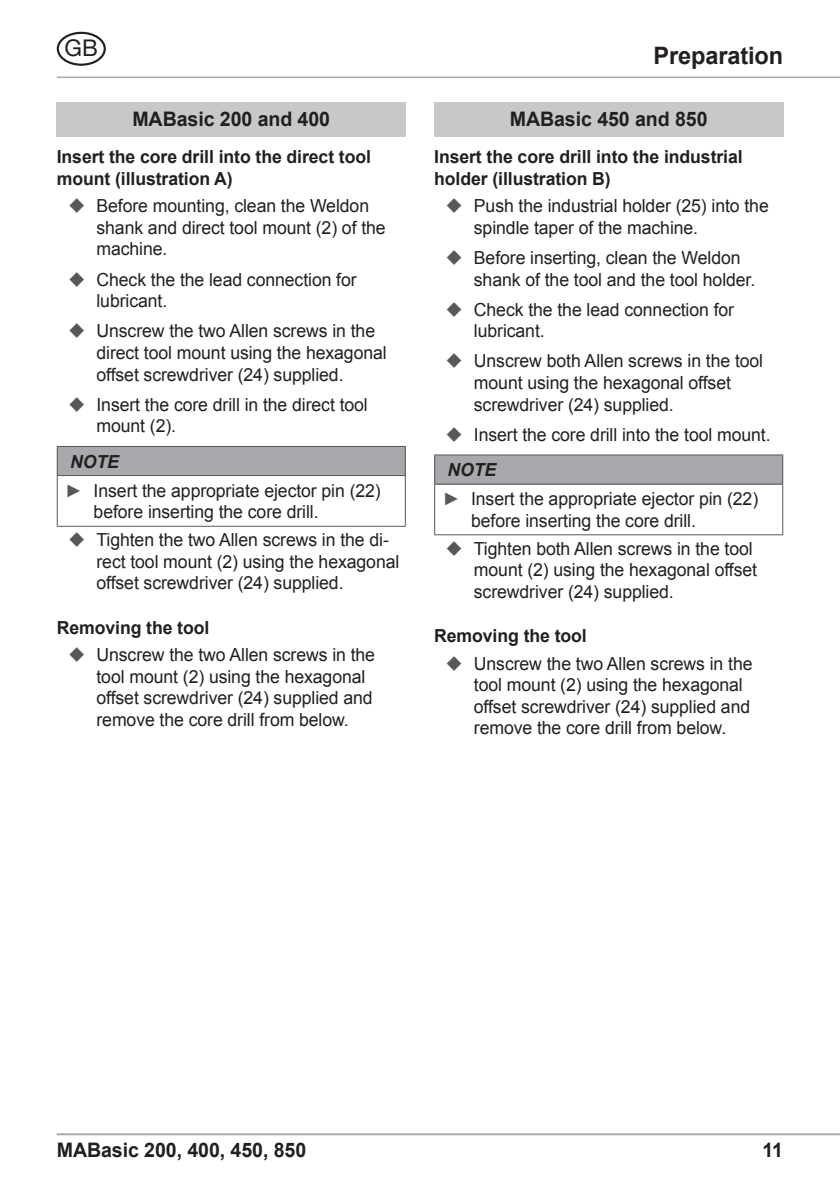
<style>
.page{position:relative;width:840px;height:1191px;background:#fff}
.page>*{position:absolute;margin:0;border:0;box-sizing:border-box;transform-origin:0 0}
.t1{font:700 24px "Arial";letter-spacing:-.005em;color:#231f20}
.t2{font:23px "Helvetica Neue";color:#231f20}
.t3{font:700 20px "Arial";letter-spacing:-.005em;color:#231f20}
.t4{font:18px/21.6px "Arial";letter-spacing:-.005em;color:#231f20}
.t5{font:700 18px/21.6px "Arial";letter-spacing:-.005em;color:#231f20}
.s1{font-weight:700;font-style:italic}
.s2{color:#57585a}
</style>
<div class="page">
<hr style="left:57px;top:1133px;width:782px;height:2px;background:#a8a9ad">
<hr style="left:57px;top:77px;width:782px;height:1px;background:#a8a9ad">
<div style="left:57px;top:32px;width:49px;height:34px;border:2px solid #231f20;border-radius:50%"></div>
<div style="left:57px;top:102px;width:348px;height:34px;background:#c7c8ca"></div>
<div style="left:57px;top:446px;width:348px;height:29px;background:#a8a9ad"></div>
<hr style="left:57px;top:446px;width:348px;height:1px;background:#57585a">
<svg style="left:57px;top:447px;width:1px;height:28px"></svg>
<svg style="left:404px;top:447px;width:1px;height:28px"></svg>
<hr style="left:57px;top:475px;width:348px;height:1px;background:#57585a">
<hr style="left:57px;top:476px;width:1px;height:50px;background:#57585a">
<hr style="left:404px;top:476px;width:1px;height:50px;background:#57585a">
<hr style="left:57px;top:526px;width:348px;height:1px;background:#57585a">
<div style="left:434px;top:102px;width:348px;height:34px;background:#c7c8ca"></div>
<div style="left:434px;top:455px;width:348px;height:29px;background:#a8a9ad"></div>
<hr style="left:434px;top:454px;width:348px;height:1px;background:#57585a">
<svg style="left:434px;top:455px;width:1px;height:28px"></svg>
<hr style="left:434px;top:483px;width:348px;height:1px;background:#57585a">
<hr style="left:434px;top:484px;width:1px;height:50px;background:#57585a">
<hr style="left:781px;top:484px;width:1px;height:50px;background:#57585a">
<hr style="left:434px;top:534px;width:348px;height:1px;background:#57585a">
<p class="t2" style="left:65px;top:34px;width:35px">GB</p>
<p class="t3" style="left:132px;top:106px;width:199px">MABasic 200 and 400</p>
<p class="t5" style="left:57px;top:147px;width:315px">Insert the core drill into the direct tool mount (illustration A)</p>
<p class="t4" style="left:96px;top:195px;width:290px">Before mounting, clean the Weldon shank and direct tool mount (2) of the machine.</p>
<p class="t4" style="left:96px;top:269px;width:261px">Check the the lead connection for lubricant.</p>
<p class="t4" style="left:96px;top:320px;width:292px">Unscrew the two Allen screws in the direct tool mount using the hexagonal offset screwdriver (24) supplied.</p>
<p class="t4" style="left:96px;top:394px;width:273px">Insert the core drill in the direct tool mount (2).</p>
<p class="t4" style="left:65px;top:447px;width:317px;line-height:29.2px"><span class="s1">NOTE<br></span><span class="s2">►</span> Insert the appropriate ejector pin (22)</p>
<p class="t4" style="left:94px;top:498px;width:296px;line-height:27.8px">before inserting the core drill.<br>Tighten the two Allen screws in the di-</p>
<p class="t4" style="left:96px;top:551px;width:304px">rect tool mount (2) using the hexagonal offset screwdriver (24) supplied.</p>
<p class="t5" style="left:57px;top:617px;width:154px">Removing the tool</p>
<p class="t4" style="left:96px;top:644px;width:280px">Unscrew the two Allen screws in the tool mount (2) using the hexagonal offset screwdriver (24) supplied and remove the core drill from below.</p>
<h1 class="t1" style="left:653px;top:39px;width:131px">Preparation</h1>
<p class="t3" style="left:509px;top:106px;width:199px">MABasic 450 and 850</p>
<p class="t5" style="left:434px;top:147px;width:310px">Insert the core drill into the industrial holder (illustration B)</p>
<p class="t4" style="left:473px;top:195px;width:296px">Push the industrial holder (25) into the spindle taper of the machine.</p>
<p class="t4" style="left:473px;top:247px;width:283px">Before inserting, clean the Weldon shank of the tool and the tool holder.</p>
<p class="t4" style="left:473px;top:299px;width:261px">Check the the lead connection for lubricant.</p>
<p class="t4" style="left:473px;top:350px;width:290px">Unscrew both Allen screws in the tool mount using the hexagonal offset screwdriver (24) supplied.</p>
<p class="t4" style="left:473px;top:424px;width:298px">Insert the core drill into the tool mount.</p>
<p class="t4" style="left:442px;top:455px;width:317px;line-height:29.2px"><span class="s1">NOTE<br></span><span class="s2">►</span> Insert the appropriate ejector pin (22)</p>
<p class="t4" style="left:471px;top:507px;width:283px;line-height:27.8px">before inserting the core drill.<br>Tighten both Allen screws in the tool</p>
<p class="t4" style="left:473px;top:559px;width:284px">mount (2) using the hexagonal offset screwdriver (24) supplied.</p>
<p class="t5" style="left:434px;top:625px;width:154px">Removing the tool</p>
<p class="t4" style="left:473px;top:652px;width:280px">Unscrew the two Allen screws in the tool mount (2) using the hexagonal offset screwdriver (24) supplied and remove the core drill from below.</p>
<p class="t3" style="left:57px;top:1137px;width:251px">MABasic 200, 400, 450, 850</p>
<p class="t3" style="left:762px;top:1137px;width:22px">11</p>
</div>
